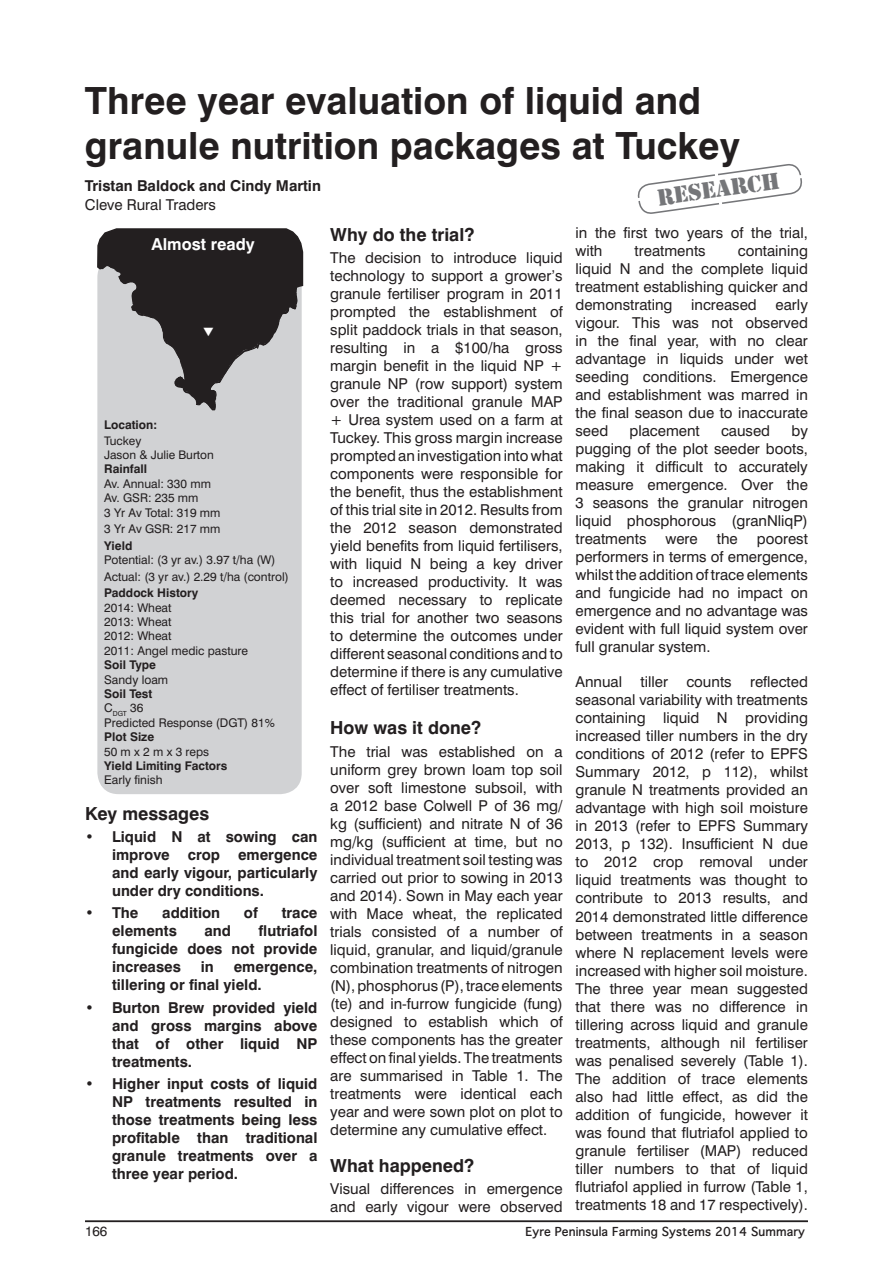
<style>
.page{position:relative;width:893px;height:1263px;background:#fff}
.page>*{position:absolute;margin:0;border:0;box-sizing:border-box;transform-origin:0 0}
.t1{font:700 37.5px/45px "Swiss 721 BT";color:#231f20}
.t2{font:21.75px "Stencil Std";color:#757679}
.t3{font:700 18px "Swiss 721 BT";color:#231f20}
.t4{font:700 16.5px "Swiss 721 BT";color:#fff}
.t5{font:15px/18px "Swiss 721 BT";color:#231f20;text-align:justify}
.t6{font:700 15px/18px "Swiss 721 BT";color:#231f20;text-align:justify}
.t7{font:13.5px "Swiss 721 BT";color:#231f20}
.t8{font:12px "Swiss 721 BT";color:#231f20}
.t9{font:700 12px "Swiss 721 BT";color:#231f20}
.t10{font:700 12px "Thonburi";color:#231f20}
.t11{font:11.85px "Swiss 721 BT";color:#231f20}
</style>
<div class="page">
<hr style="left:85px;top:1220px;width:723px;height:2px;background:#231f20">
<svg style="left:637px;top:164px;width:165px;height:50px"></svg>
<div style="left:97px;top:256px;width:205px;height:538px;background:#d1d2d4;border-radius:21px"></div>
<svg style="left:97px;top:228px;width:207px;height:182px"></svg>
<p class="t1" style="left:85px;top:78px;width:656px">Three year evaluation of liquid and granule nutrition packages at Tuckey</p>
<p class="t6" style="left:85px;top:176px;width:238px">Tristan Baldock and Cindy Martin</p>
<p class="t5" style="left:85px;top:195px;width:133px">Cleve Rural Traders</p>
<p class="t2" style="left:655px;top:184px;width:125px;rotate:-8deg">Research</p>
<p class="t4" style="left:151px;top:234px;width:105px">Almost ready</p>
<p class="t9" style="left:104px;top:417px;width:54px">Location:</p>
<p class="t11" style="left:104px;top:433px;width:39px">Tuckey</p>
<p class="t11" style="left:104px;top:448px;width:111px">Jason &amp; Julie Burton</p>
<p class="t9" style="left:104px;top:462px;width:44px">Rainfall</p>
<p class="t8" style="left:104px;top:476px;width:108px">Av. Annual: 330 mm</p>
<p class="t8" style="left:104px;top:491px;width:96px">Av. GSR: 235 mm</p>
<p class="t8" style="left:104px;top:505px;width:118px">3 Yr Av Total: 319 mm</p>
<p class="t8" style="left:104px;top:522px;width:118px">3 Yr Av GSR: 217 mm</p>
<p class="t9" style="left:104px;top:538px;width:30px">Yield</p>
<p class="t8" style="left:104px;top:553px;width:173px">Potential: (3 yr av.) 3.97 t/ha (W)</p>
<p class="t8" style="left:104px;top:569px;width:186px">Actual: (3 yr av.) 2.29 t/ha (control)</p>
<p class="t9" style="left:104px;top:586px;width:96px">Paddock History</p>
<p class="t8" style="left:104px;top:600px;width:69px">2014: Wheat</p>
<p class="t8" style="left:104px;top:614px;width:69px">2013: Wheat</p>
<p class="t8" style="left:104px;top:629px;width:69px">2012: Wheat</p>
<p class="t8" style="left:104px;top:643px;width:145px">2011: Angel medic pasture</p>
<p class="t9" style="left:104px;top:658px;width:53px">Soil Type</p>
<p class="t8" style="left:104px;top:672px;width:66px">Sandy loam</p>
<p class="t9" style="left:104px;top:686px;width:50px">Soil Test</p>
<p class="t8" style="left:104px;top:701px;width:41px">C<sub>DGT</sub> 36</p>
<p class="t8" style="left:104px;top:715px;width:172px">Predicted Response (DGT) 81%</p>
<p class="t9" style="left:104px;top:730px;width:52px">Plot Size</p>
<p class="t8" style="left:104px;top:744px;width:107px">50 m x 2 m x 3 reps</p>
<p class="t9" style="left:104px;top:758px;width:125px">Yield Limiting Factors</p>
<p class="t8" style="left:104px;top:773px;width:60px">Early finish</p>
<p class="t3" style="left:85px;top:802px;width:126px">Key messages</p>
<p class="t6" style="left:112px;top:828px;width:207px;text-indent:-27px">• Liquid N at sowing can improve crop emergence and early vigour, particularly under dry conditions.</p>
<p class="t6" style="left:85px;top:904px;width:55px">• The</p>
<p class="t6" style="left:162px;top:904px;width:59px">addition</p>
<p class="t6" style="left:244px;top:904px;width:15px">of</p>
<p class="t6" style="left:282px;top:904px;width:37px">trace</p>
<p class="t6" style="left:112px;top:922px;width:66px">elements</p>
<p class="t6" style="left:204px;top:922px;width:28px">and</p>
<p class="t6" style="left:112px;top:922px;width:207px;text-indent:147px">flutriafol fungicide does not provide increases</p>
<p class="t6" style="left:201px;top:958px;width:15px">in</p>
<p class="t6" style="left:112px;top:958px;width:207px;text-indent:122px">emergence, tillering or final yield.</p>
<p class="t6" style="left:112px;top:998px;width:207px;text-indent:-27px">• Burton Brew provided yield and gross margins above that of other liquid NP treatments.</p>
<p class="t6" style="left:112px;top:1074px;width:207px;text-indent:-27px">• Higher input costs of liquid NP treatments resulted in those treatments being less profitable than traditional granule treatments over a three year period.</p>
<p class="t3" style="left:330px;top:223px;width:146px">Why do the trial?</p>
<p class="t5" style="left:330px;top:249px;width:234px">The decision to introduce liquid technology to support a grower’s granule fertiliser program in 2011 prompted the establishment of split paddock trials in that season, resulting in a $100/ha gross margin benefit in the liquid NP + granule NP (row support) system over the traditional granule MAP + Urea system used on a farm at Tuckey. This gross margin increase prompted an investigation into what components were responsible for the benefit, thus the establishment of this trial site in 2012. Results from the 2012 season demonstrated yield benefits from liquid fertilisers, with liquid N being a key driver to increased productivity. It was deemed necessary to replicate this trial for another two seasons to determine the outcomes under different seasonal conditions and to determine if there is any cumulative effect of fertiliser treatments.</p>
<p class="t3" style="left:330px;top:717px;width:152px">How was it done?</p>
<p class="t5" style="left:330px;top:742px;width:234px">The trial was established on a uniform grey brown loam top soil over soft limestone subsoil, with a 2012 base Colwell P of 36 mg/ kg (sufficient) and nitrate N of 36 mg/kg (sufficient at time, but no individual treatment soil testing was carried out prior to sowing in 2013 and 2014). Sown in May each year with Mace wheat, the replicated trials consisted of a number of liquid, granular, and liquid/granule combination treatments of nitrogen (N), phosphorus (P), trace elements (te) and in-furrow fungicide (fung) designed to establish which of these components has the greater effect on final yields. The treatments are summarised in Table 1. The treatments were identical each year and were sown plot on plot to determine any cumulative effect.</p>
<p class="t3" style="left:330px;top:1155px;width:145px">What happened?</p>
<p class="t5" style="left:330px;top:1180px;width:234px">Visual differences in emergence and early vigour were observed</p>
<p class="t5" style="left:575px;top:223px;width:234px">in the first two years of the trial, with</p>
<p class="t5" style="left:575px;top:241px;width:234px;text-indent:162px">containing liquid N and the complete liquid treatment establishing quicker and demonstrating increased early vigour. This was not observed in the final year, with no clear advantage in liquids under wet seeding conditions. Emergence and establishment was marred in the final season due to inaccurate seed</p>
<p class="t5" style="left:635px;top:241px;width:73px">treatments</p>
<p class="t5" style="left:575px;top:421px;width:234px;text-indent:216px">by pugging of the plot seeder boots, making it difficult to accurately measure emergence. Over the 3 seasons the granular nitrogen liquid phosphorous (granNliqP) treatments</p>
<p class="t5" style="left:629px;top:421px;width:72px">placement</p>
<p class="t5" style="left:721px;top:421px;width:51px">caused</p>
<p class="t5" style="left:665px;top:529px;width:34px">were</p>
<p class="t5" style="left:717px;top:529px;width:22px">the</p>
<p class="t5" style="left:575px;top:529px;width:234px;text-indent:181px">poorest performers in terms of emergence, whilst the addition of trace elements and fungicide had no impact on emergence and no advantage was evident with full liquid system over full granular system.</p>
<p class="t5" style="left:575px;top:673px;width:234px">Annual tiller counts reflected seasonal variability with treatments containing liquid N providing increased tiller numbers in the dry conditions of 2012 (refer to EPFS Summary 2012, p 112), whilst granule N treatments provided an advantage with high soil moisture in 2013 (refer to EPFS Summary 2013, p 132). Insufficient N due to 2012 crop removal under liquid treatments was thought to contribute to 2013 results, and 2014 demonstrated little difference between treatments in a season where N replacement levels were increased with higher soil moisture.<br>The three year mean suggested that there was no difference in tillering across liquid and granule treatments, although nil fertiliser was penalised severely (Table 1).<br>The addition of trace elements also had little effect, as did the addition of fungicide, however it was found that flutriafol applied to granule fertiliser (MAP) reduced tiller numbers to that of liquid flutriafol applied in furrow (Table 1, treatments 18 and 17 respectively).</p>
<p class="t7" style="left:85px;top:1223px;width:24px">166</p>
<p class="t10" style="left:526px;top:1222px;width:281px">Eyre Peninsula Farming Systems 2014 Summary</p>
</div>
